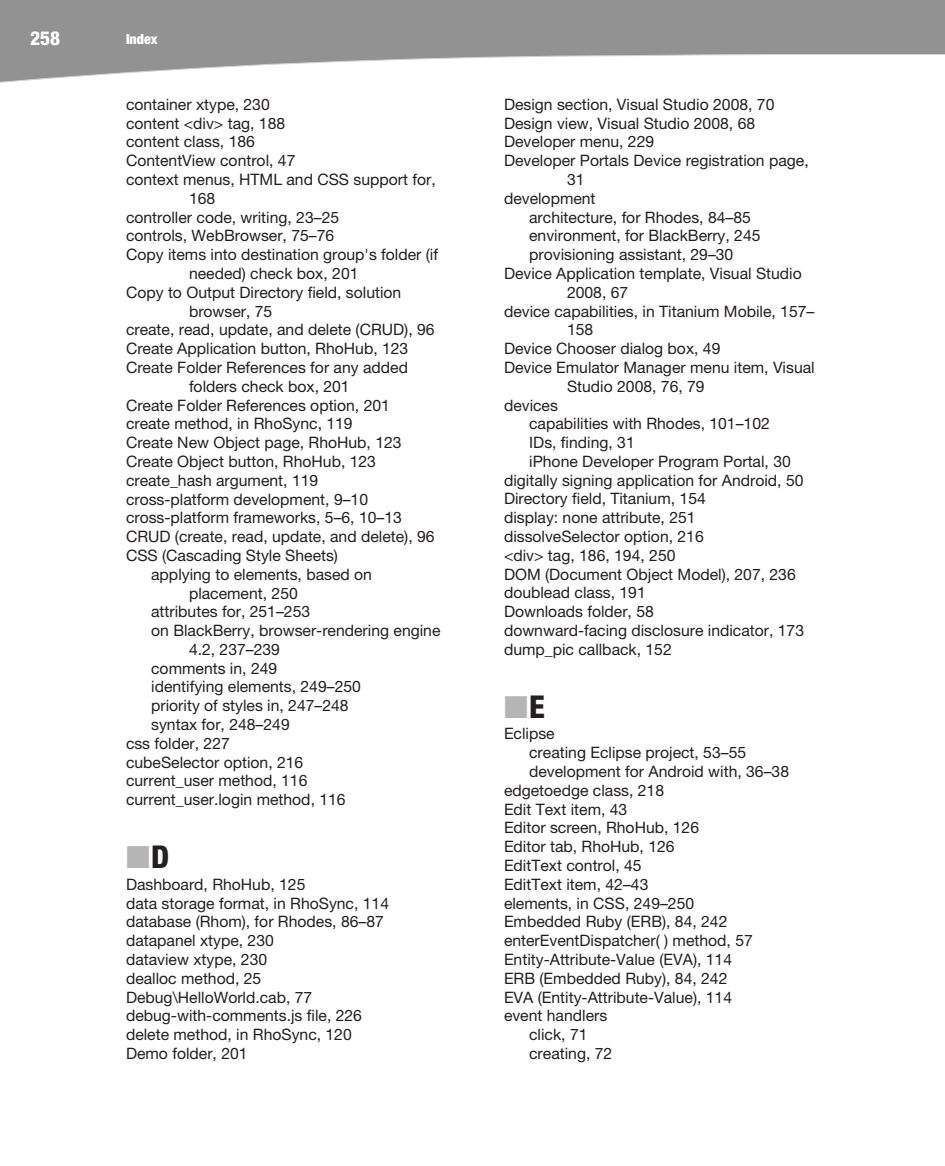
<style>
.page{position:relative;width:945px;height:1166px;background:#fff}
.page>*{position:absolute;margin:0;border:0;box-sizing:border-box;transform-origin:0 0}
.t1{font:800 condensed 31.5px "Helvetica Neue";color:#231f20}
.t2{font:800 condensed 19.25px "Helvetica Neue";color:#fff}
.t3{font:15.75px/18.7px "Helvetica Neue";color:#231f20}
.t4{font:900 condensed 14px "Helvetica Neue";color:#fff}
.s1{color:#b5b5b5}
</style>
<div class="page">
<svg style="left:0;top:0;width:945px;height:83px"></svg>
<div style="left:0;top:21px;width:74px;height:33px;background:#929292"></div>
<p class="t2" style="left:30px;top:31px;width:32px">258</p>
<p class="t4" style="left:126px;top:34px;width:33px">Index</p>
<p class="t3" style="left:126px;top:96px;width:145px">container xtype, 230</p>
<p class="t3" style="left:126px;top:115px;width:161px">content &lt;div&gt; tag, 188</p>
<p class="t3" style="left:126px;top:134px;width:130px">content class, 186</p>
<p class="t3" style="left:126px;top:153px;width:171px">ContentView control, 47</p>
<p class="t3" style="left:126px;top:172px;width:311px">context menus, HTML and CSS support for,</p>
<p class="t3" style="left:189px;top:190px;width:28px">168</p>
<p class="t3" style="left:126px;top:209px;width:215px">controller code, writing, 23–25</p>
<p class="t3" style="left:126px;top:228px;width:210px">controls, WebBrowser, 75–76</p>
<p class="t3" style="left:126px;top:247px;width:314px">Copy items into destination group's folder (if</p>
<p class="t3" style="left:189px;top:266px;width:171px">needed) check box, 201</p>
<p class="t3" style="left:126px;top:284px;width:277px">Copy to Output Directory field, solution</p>
<p class="t3" style="left:189px;top:303px;width:85px">browser, 75</p>
<p class="t3" style="left:126px;top:322px;width:310px">create, read, update, and delete (CRUD), 96</p>
<p class="t3" style="left:126px;top:341px;width:284px">Create Application button, RhoHub, 123</p>
<p class="t3" style="left:126px;top:359px;width:284px">Create Folder References for any added</p>
<p class="t3" style="left:189px;top:378px;width:162px">folders check box, 201</p>
<p class="t3" style="left:126px;top:397px;width:265px">Create Folder References option, 201</p>
<p class="t3" style="left:126px;top:416px;width:228px">create method, in RhoSync, 119</p>
<p class="t3" style="left:126px;top:435px;width:277px">Create New Object page, RhoHub, 123</p>
<p class="t3" style="left:126px;top:453px;width:252px">Create Object button, RhoHub, 123</p>
<p class="t3" style="left:126px;top:472px;width:194px">create_hash argument, 119</p>
<p class="t3" style="left:126px;top:491px;width:244px">cross-platform development, 9–10</p>
<p class="t3" style="left:126px;top:510px;width:277px">cross-platform frameworks, 5–6, 10–13</p>
<p class="t3" style="left:126px;top:529px;width:310px">CRUD (create, read, update, and delete), 96</p>
<p class="t3" style="left:126px;top:547px;width:214px">CSS (Cascading Style Sheets)</p>
<p class="t3" style="left:151px;top:566px;width:222px">applying to elements, based on</p>
<p class="t3" style="left:189px;top:585px;width:110px">placement, 250</p>
<p class="t3" style="left:151px;top:604px;width:161px">attributes for, 251–253</p>
<p class="t3" style="left:151px;top:623px;width:291px">on BlackBerry, browser-rendering engine</p>
<p class="t3" style="left:189px;top:641px;width:93px">4.2, 237–239</p>
<p class="t3" style="left:151px;top:660px;width:128px">comments in, 249</p>
<p class="t3" style="left:151px;top:679px;width:211px">identifying elements, 249–250</p>
<p class="t3" style="left:151px;top:698px;width:199px">priority of styles in, 247–248</p>
<p class="t3" style="left:151px;top:716px;width:140px">syntax for, 248–249</p>
<p class="t3" style="left:126px;top:735px;width:105px">css folder, 227</p>
<p class="t3" style="left:126px;top:754px;width:179px">cubeSelector option, 216</p>
<p class="t3" style="left:126px;top:773px;width:183px">current_user method, 116</p>
<p class="t3" style="left:126px;top:792px;width:221px">current_user.login method, 116</p>
<h1 class="t1" style="left:126px;top:845px;width:45px"><span class="s1">■</span>D</h1>
<p class="t3" style="left:126px;top:876px;width:265px">Dashboard, RhoHub, 125<br>data storage format, in RhoSync, 114 database (Rhom), for Rhodes, 86–87 datapanel xtype, 230<br>dataview xtype, 230<br>dealloc method, 25<br>Debug\HelloWorld.cab, 77 debug-with-comments.js file, 226 delete method, in RhoSync, 120<br>Demo folder, 201</p>
<p class="t3" style="left:504px;top:96px;width:272px">Design section, Visual Studio 2008, 70</p>
<p class="t3" style="left:504px;top:115px;width:253px">Design view, Visual Studio 2008, 68</p>
<p class="t3" style="left:504px;top:134px;width:152px">Developer menu, 229</p>
<p class="t3" style="left:504px;top:153px;width:306px">Developer Portals Device registration page,</p>
<p class="t3" style="left:567px;top:172px;width:19px">31</p>
<p class="t3" style="left:504px;top:190px;width:93px">development</p>
<p class="t3" style="left:529px;top:209px;width:223px">architecture, for Rhodes, 84–85</p>
<p class="t3" style="left:529px;top:228px;width:233px">environment, for BlackBerry, 245</p>
<p class="t3" style="left:529px;top:247px;width:206px">provisioning assistant, 29–30</p>
<p class="t3" style="left:504px;top:266px;width:299px">Device Application template, Visual Studio</p>
<p class="t3" style="left:567px;top:284px;width:63px">2008, 67</p>
<p class="t3" style="left:504px;top:303px;width:312px">device capabilities, in Titanium Mobile, 157–</p>
<p class="t3" style="left:567px;top:322px;width:28px">158</p>
<p class="t3" style="left:504px;top:341px;width:218px">Device Chooser dialog box, 49</p>
<p class="t3" style="left:504px;top:359px;width:312px">Device Emulator Manager menu item, Visual</p>
<p class="t3" style="left:567px;top:378px;width:139px">Studio 2008, 76, 79</p>
<p class="t3" style="left:504px;top:397px;width:55px">devices</p>
<p class="t3" style="left:529px;top:416px;width:242px">capabilities with Rhodes, 101–102</p>
<p class="t3" style="left:529px;top:435px;width:107px">IDs, finding, 31</p>
<p class="t3" style="left:529px;top:453px;width:263px">iPhone Developer Program Portal, 30</p>
<p class="t3" style="left:504px;top:472px;width:301px">digitally signing application for Android, 50</p>
<p class="t3" style="left:504px;top:491px;width:203px">Directory field, Titanium, 154</p>
<p class="t3" style="left:504px;top:510px;width:193px">display: none attribute, 251</p>
<p class="t3" style="left:504px;top:529px;width:201px">dissolveSelector option, 216</p>
<p class="t3" style="left:504px;top:547px;width:173px">&lt;div&gt; tag, 186, 194, 250</p>
<p class="t3" style="left:504px;top:566px;width:293px">DOM (Document Object Model), 207, 236</p>
<p class="t3" style="left:504px;top:585px;width:143px">doublead class, 191</p>
<p class="t3" style="left:504px;top:604px;width:151px">Downloads folder, 58</p>
<p class="t3" style="left:504px;top:622px;width:302px">downward-facing disclosure indicator, 173</p>
<p class="t3" style="left:504px;top:641px;width:169px">dump_pic callback, 152</p>
<h1 class="t1" style="left:504px;top:695px;width:42px"><span class="s1">■</span>E</h1>
<p class="t3" style="left:504px;top:726px;width:52px">Eclipse</p>
<p class="t3" style="left:529px;top:745px;width:219px">creating Eclipse project, 53–55</p>
<p class="t3" style="left:529px;top:763px;width:261px">development for Android with, 36–38</p>
<p class="t3" style="left:504px;top:782px;width:162px">edgetoedge class, 218</p>
<p class="t3" style="left:504px;top:801px;width:125px">Edit Text item, 43</p>
<p class="t3" style="left:504px;top:820px;width:197px">Editor screen, RhoHub, 126</p>
<p class="t3" style="left:504px;top:838px;width:172px">Editor tab, RhoHub, 126</p>
<p class="t3" style="left:504px;top:857px;width:139px">EditText control, 45</p>
<p class="t3" style="left:504px;top:876px;width:146px">EditText item, 42–43</p>
<p class="t3" style="left:504px;top:895px;width:192px">elements, in CSS, 249–250</p>
<p class="t3" style="left:504px;top:914px;width:225px">Embedded Ruby (ERB), 84, 242</p>
<p class="t3" style="left:504px;top:932px;width:250px">enterEventDispatcher( ) method, 57</p>
<p class="t3" style="left:504px;top:951px;width:230px">Entity-Attribute-Value (EVA), 114</p>
<p class="t3" style="left:504px;top:970px;width:225px">ERB (Embedded Ruby), 84, 242</p>
<p class="t3" style="left:504px;top:989px;width:230px">EVA (Entity-Attribute-Value), 114</p>
<p class="t3" style="left:504px;top:1008px;width:105px">event handlers</p>
<p class="t3" style="left:529px;top:1026px;width:60px">click, 71</p>
<p class="t3" style="left:529px;top:1045px;width:85px">creating, 72</p>
</div>
